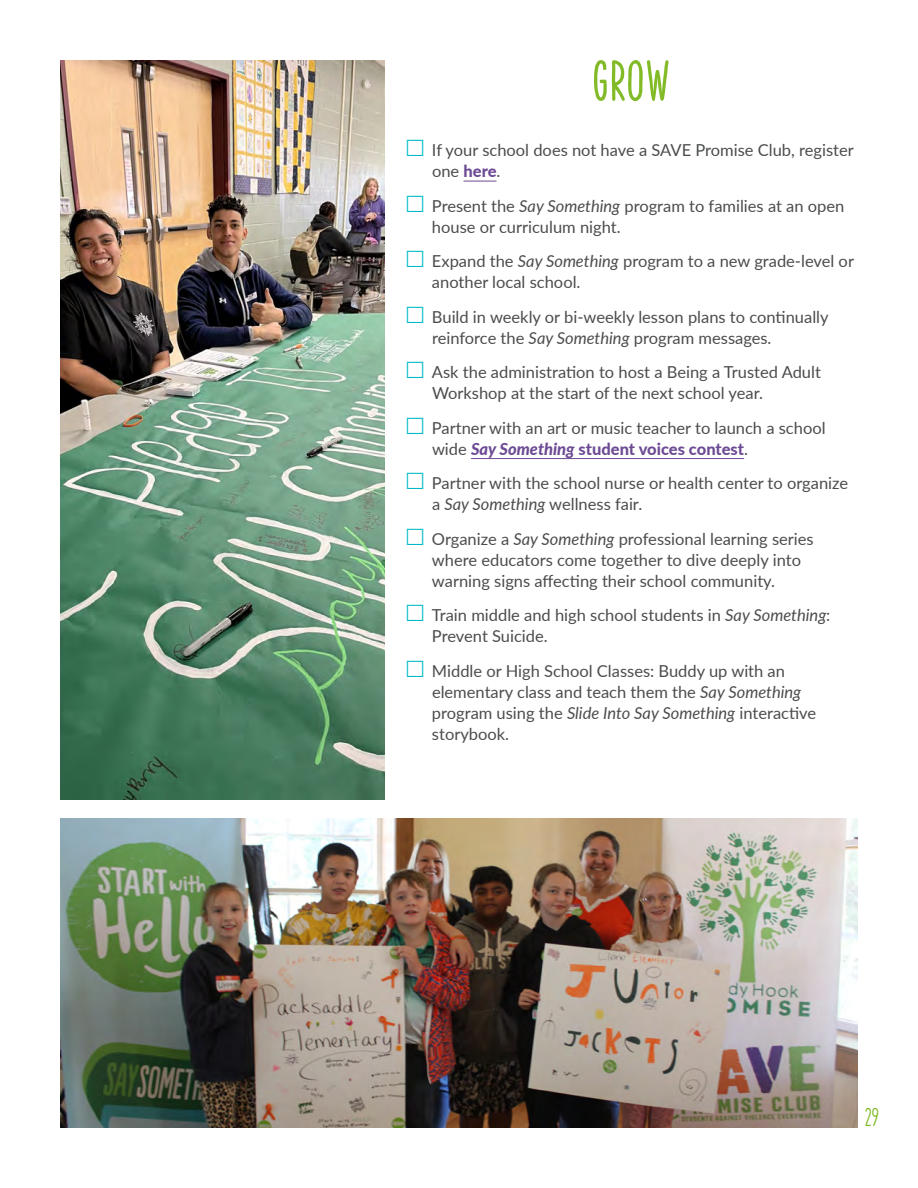
<style>
.page{position:relative;width:918px;height:1188px;background:#fff}
.page>*{position:absolute;margin:0;border:0;box-sizing:border-box;transform-origin:0 0}
.Subhead_1{font:54px "The Hand Extrablack";color:#82bb27}
.t1{font:900 24px "The Hand";color:#82bb27}
.Bullets_1{font:16.5px/21px "Lato";color:#4b4c4d}
.s1{font-weight:800;color:#6d4b94}
.s2{font-style:italic}
.s3{font-weight:800;font-style:italic;color:#6d4b94}
</style>
<div class="page">
<hr style="left:463px;top:181px;width:34px;height:1px;background:#6d4b94">
<hr style="left:471px;top:458px;width:273px;height:1px;background:#6d4b94">
<img style="left:61px;top:61px;width:324px;height:738px">
<img style="left:61px;top:818px;width:796px;height:309px">
<p class="Subhead_1" style="left:592px;top:50px;width:80px">GROW</p>
<p class="Bullets_1" style="left:432px;top:139px;width:423px">If your school does not have a SAVE Promise Club, register one <span class="s1">here</span>.</p>
<p class="Bullets_1" style="left:432px;top:195px;width:414px">Present the <span class="s2">Say Something</span> program to families at an open house or curriculum night.</p>
<p class="Bullets_1" style="left:432px;top:250px;width:424px">Expand the <span class="s2">Say Something</span> program to a new grade-level or another local school.</p>
<p class="Bullets_1" style="left:432px;top:306px;width:398px">Build in weekly or bi-weekly lesson plans to continually reinforce the <span class="s2">Say Something</span> program messages.</p>
<p class="Bullets_1" style="left:432px;top:361px;width:390px">Ask the administration to host a Being a Trusted Adult<br>Workshop at the start of the next school year.</p>
<p class="Bullets_1" style="left:432px;top:417px;width:395px">Partner with an art or music teacher to launch a school wide <span class="s3">Say Something</span> <span class="s1">student voices contest</span>.</p>
<p class="Bullets_1" style="left:432px;top:472px;width:418px">Partner with the school nurse or health center to organize a <span class="s2">Say Something</span> wellness fair.</p>
<p class="Bullets_1" style="left:432px;top:528px;width:383px">Organize a <span class="s2">Say Something</span> professional learning series where educators come together to dive deeply into warning signs affecting their school community.</p>
<p class="Bullets_1" style="left:432px;top:604px;width:400px">Train middle and high school students in <span class="s2">Say Something</span>:<br>Prevent Suicide.</p>
<p class="Bullets_1" style="left:432px;top:660px;width:386px">Middle or High School Classes: Buddy up with an elementary class and teach them the <span class="s2">Say Something </span>program using the <span class="s2">Slide Into Say Something</span> interactive storybook.</p>
<h2 class="t1" style="left:865px;top:1103px;width:16px">29</h2>
</div>
